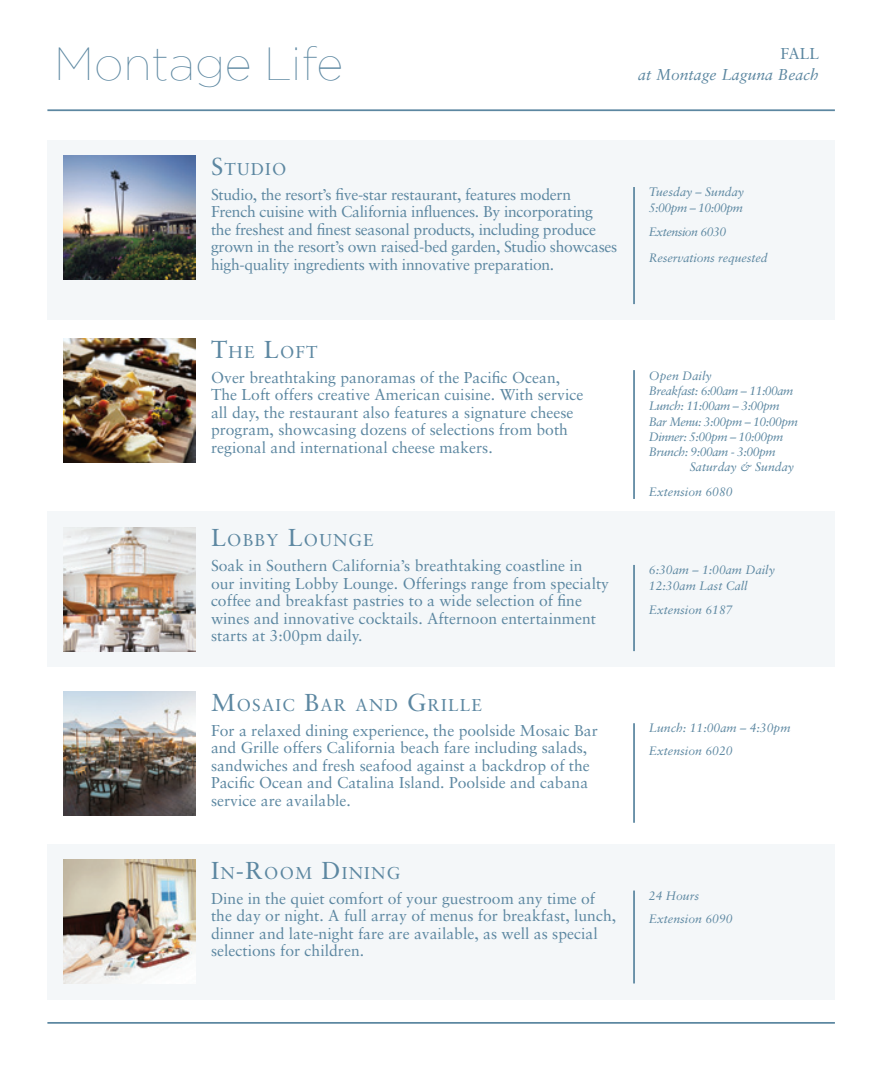
<style>
.page{position:relative;width:882px;height:1071px;background:#fff}
.page>*{position:absolute;margin:0;border:0;box-sizing:border-box;transform-origin:0 0}
.t1{font:100 46.38px "Gotham";color:#5c87a1}
.t2{font:17.15px "Sabon";letter-spacing:.07em;color:#5c87a1}
.t3{font:15.75px/17.5px "Sabon";color:#5c87a1}
.t4{font:15.75px/17.5px "Sabon";letter-spacing:-.02em;color:#5c87a1}
.t5{font:italic 15.75px "Sabon";color:#5c87a1}
.t6{font:italic 12.25px/23.4px "Sabon";color:#5c87a1}
.t7{font:italic 12.25px/15.4px "Sabon";letter-spacing:-.04em;color:#5c87a1}
.s1{font-size:24.5px}
</style>
<div class="page">
<img style="left:63px;top:692px;width:132px;height:124px">
<hr style="left:633px;top:723px;width:2px;height:100px;background:#5c87a1">
<img style="left:63px;top:339px;width:132px;height:123px">
<hr style="left:633px;top:370px;width:2px;height:129px;background:#5c87a1">
<div style="left:47px;top:512px;width:788px;height:155px;background:#f4f7f9"></div>
<img style="left:63px;top:527px;width:132px;height:124px">
<hr style="left:633px;top:565px;width:2px;height:86px;background:#5c87a1">
<div style="left:47px;top:844px;width:788px;height:155px;background:#f4f7f9"></div>
<img style="left:63px;top:860px;width:132px;height:123px">
<hr style="left:633px;top:891px;width:2px;height:92px;background:#5c87a1">
<div style="left:47px;top:140px;width:788px;height:180px;background:#f4f7f9"></div>
<img style="left:63px;top:156px;width:132px;height:124px">
<hr style="left:633px;top:187px;width:2px;height:117px;background:#5c87a1">
<hr style="left:47px;top:109px;width:788px;height:2px;background:#5c87a1">
<hr style="left:47px;top:1022px;width:788px;height:2px;background:#5c87a1">
<h1 class="t1" style="left:54px;top:39px;width:291px">Montage Life</h1>
<p class="t3" style="left:780px;top:45px;width:11px">fall</p>
<p class="t5" style="left:638px;top:66px;width:182px">at Montage Laguna Beach</p>
<p class="t2" style="left:211px;top:159px;width:77px"><span class="s1">S</span>TUDIO</p>
<p class="t4" style="left:211px;top:186px;width:408px">Studio, the resort’s five-star restaurant, features modern French cuisine with California influences. By incorporating<br>the freshest and finest seasonal products, including produce grown in the resort’s own raised-bed garden, Studio showcases high-quality ingredients with innovative preparation.</p>
<p class="t6" style="left:649px;top:184px;width:97px;line-height:15.4px">Tuesday – Sunday<br>5:00pm – 10:00pm</p>
<p class="t6" style="left:649px;top:218px;width:120px;line-height:26.2px">Extension 6030<br>Reservations requested</p>
<p class="t2" style="left:211px;top:341px;width:108px"><span class="s1">T</span>HE <span class="s1">L</span>OFT</p>
<p class="t3" style="left:211px;top:368px;width:374px">Over breathtaking panoramas of the Pacific Ocean, The Loft offers creative American cuisine. With service all day, the restaurant also features a signature cheese program, showcasing dozens of selections from both regional and international cheese makers.</p>
<p class="t7" style="left:649px;top:368px;width:151px">Open Daily<br>Breakfast: 6:00am – 11:00am<br>Lunch: 11:00am – 3:00pm<br>Bar Menu: 3:00pm – 10:00pm<br>Dinner: 5:00pm – 10:00pm<br>Brunch: 9:00am - 3:00pm</p>
<p class="t6" style="left:649px;top:455px;width:147px;line-height:24px;text-indent:41px">Saturday &amp; Sunday<br>Extension 6080</p>
<p class="t2" style="left:211px;top:530px;width:164px"><span class="s1">L</span>OBBY <span class="s1">L</span>OUNGE</p>
<p class="t3" style="left:211px;top:557px;width:400px">Soak in Southern California’s breathtaking coastline in our inviting Lobby Lounge. Offerings range from specialty coffee and breakfast pastries to a wide selection of fine wines and innovative cocktails. Afternoon entertainment starts at 3:00pm daily.</p>
<p class="t6" style="left:649px;top:562px;width:127px;line-height:15.4px">6:30am – 1:00am Daily<br>12:30am Last Call</p>
<p class="t6" style="left:649px;top:598px;width:85px">Extension 6187</p>
<p class="t2" style="left:211px;top:695px;width:273px"><span class="s1">M</span>OSAIC <span class="s1">B</span>AR AND <span class="s1">G</span>RILLE</p>
<p class="t3" style="left:211px;top:721px;width:388px">For a relaxed dining experience, the poolside Mosaic Bar and Grille offers California beach fare including salads, sandwiches and fresh seafood against a backdrop of the Pacific Ocean and Catalina Island. Poolside and cabana service are available.</p>
<p class="t6" style="left:649px;top:716px;width:143px">Lunch: 11:00am – 4:30pm<br>Extension 6020</p>
<p class="t2" style="left:211px;top:863px;width:191px"><span class="s1">I</span>N<span class="s1">-R</span>OOM <span class="s1">D</span>INING</p>
<p class="t3" style="left:211px;top:889px;width:407px">Dine in the quiet comfort of your guestroom any time of the day or night. A full array of menus for breakfast, lunch, dinner and late-night fare are available, as well as special selections for children.</p>
<p class="t6" style="left:649px;top:884px;width:85px">24 Hours<br>Extension 6090</p>
</div>
